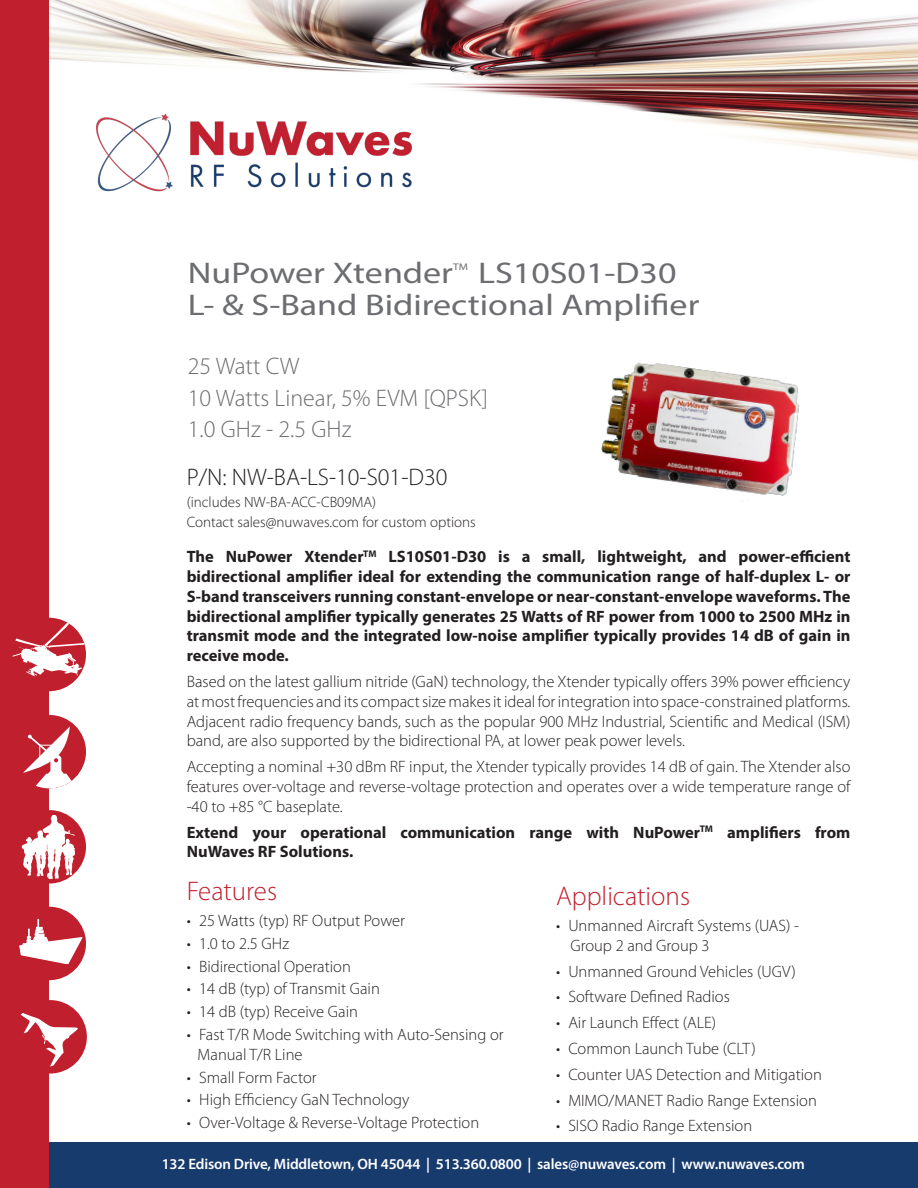
<style>
.page{position:relative;width:918px;height:1188px;background:#fff}
.page>*{position:absolute;margin:0;border:0;box-sizing:border-box;transform-origin:0 0}
.P_N_number{font:30px/31.5px "Myriad Pro";color:#6c6d70;scale:1.2 1}
.sub_heads{font:300 27px "Myriad Pro";color:#c0202e}
.product_name{font:300 24px/31.5px "Myriad Pro";color:#6c6d70}
.P_N_number-2{font:300 24px "Myriad Pro";color:#231f20}
.body_copy{font:300 16.5px/19.8px "Myriad Pro";color:#231f20;text-align:justify}
.body_heads{font:700 16.5px/19.8px "Myriad Pro";color:#231f20;text-align:justify}
.body_copy-2{font:700 16.5px/19.8px "Myriad Pro";color:#231f20}
.t1{font:600 15px "Myriad Pro";letter-spacing:-.01em;color:#fff}
.P_N_number-3{font:300 15px "Myriad Pro";color:#231f20}
.P_N_number-4{font:9.6px "Myriad Pro";color:#6c6d70;scale:1.2 1}
</style>
<div class="page">
<img style="left:49px;top:0;width:869px;height:160px">
<div style="left:37px;top:1143px;width:881px;height:45px;background:#183b6e"></div>
<div style="left:0;top:0;width:49px;height:1188px;background:#c0202e"></div>
<div style="left:13px;top:618px;width:73px;height:73px;background:#c0202e;border-radius:50%"></div>
<svg style="left:13px;top:621px;width:73px;height:55px"></svg>
<div style="left:13px;top:715px;width:73px;height:73px;background:#c0202e;border-radius:50%"></div>
<svg style="left:23px;top:726px;width:50px;height:62px"></svg>
<div style="left:13px;top:810px;width:73px;height:74px;background:#c0202e;border-radius:50%"></div>
<svg style="left:22px;top:815px;width:53px;height:64px"></svg>
<div style="left:13px;top:907px;width:73px;height:73px;background:#c0202e;border-radius:50%"></div>
<svg style="left:19px;top:919px;width:64px;height:45px"></svg>
<div style="left:13px;top:1000px;width:74px;height:74px;background:#c0202e;border-radius:50%"></div>
<svg style="left:20px;top:1013px;width:58px;height:54px"></svg>
<img style="left:601px;top:363px;width:199px;height:139px">
<img style="left:96px;top:114px;width:322px;height:78px">
<p class="P_N_number" style="left:188px;top:257px;width:223px">NuPower Xtender</p>
<p class="P_N_number-4" style="left:453px;top:261px;width:14px">TM</p>
<p class="P_N_number" style="left:188px;top:257px;width:428px;text-indent:290px">LS10S01-D30<br>L- &amp; S-Band Bidirectional Amplifier</p>
<p class="product_name" style="left:188px;top:350px;width:302px">25 Watt CW<br>10 Watts Linear, 5% EVM [QPSK]</p>
<p class="product_name" style="left:188px;top:413px;width:165px">1.0 GHz - 2.5 GHz</p>
<p class="P_N_number-2" style="left:187px;top:463px;width:262px">P/N: NW-BA-LS-10-S01-D30</p>
<p class="P_N_number-3" style="left:187px;top:493px;width:191px">(includes NW-BA-ACC-CB09MA)</p>
<p class="P_N_number-3" style="left:187px;top:513px;width:291px">Contact sales@nuwaves.com for custom options</p>
<p class="body_heads" style="left:187px;top:546px;width:665px">The NuPower Xtender<sup>TM</sup> LS10S01-D30 is a small, lightweight, and power-efficient bidirectional amplifier ideal for extending the communication range of half-duplex L- or S-band transceivers running constant-envelope or near-constant-envelope waveforms. The bidirectional amplifier typically generates 25 Watts of RF power from 1000 to 2500 MHz in transmit mode and the integrated low-noise amplifier typically provides 14 dB of gain in receive mode.</p>
<p class="body_copy" style="left:187px;top:671px;width:665px">Based on the latest gallium nitride (GaN) technology, the Xtender typically offers 39% power efficiency at most frequencies and its compact size makes it ideal for integration into space-constrained platforms.<br>Adjacent radio frequency bands, such as the popular 900 MHz Industrial, Scientific and Medical (ISM) band, are also supported by the bidirectional PA, at lower peak power levels.</p>
<p class="body_copy" style="left:187px;top:757px;width:665px">Accepting a nominal +30 dBm RF input, the Xtender typically provides 14 dB of gain. The Xtender also features over-voltage and reverse-voltage protection and operates over a wide temperature range of -40 to +85 °C baseplate.</p>
<p class="body_copy-2" style="left:187px;top:822px;width:665px">Extend your operational communication range with NuPower<sup>TM</sup> amplifiers from<br>NuWaves RF Solutions.</p>
<p class="sub_heads" style="left:187px;top:875px;width:92px">Features</p>
<p class="body_copy" style="left:187px;top:910px;width:220px">• 25 Watts (typ) RF Output Power</p>
<p class="body_copy" style="left:187px;top:933px;width:104px">• 1.0 to 2.5 GHz</p>
<p class="body_copy" style="left:187px;top:956px;width:166px">• Bidirectional Operation</p>
<p class="body_copy" style="left:187px;top:979px;width:195px">• 14 dB (typ) of Transmit Gain</p>
<p class="body_copy" style="left:187px;top:1002px;width:173px">• 14 dB (typ) Receive Gain</p>
<p class="body_copy" style="left:198px;top:1024px;width:308px;text-indent:-11px">• Fast T/R Mode Switching with Auto-Sensing or<br>Manual T/R Line</p>
<p class="body_copy" style="left:187px;top:1067px;width:132px">• Small Form Factor</p>
<p class="body_copy" style="left:187px;top:1090px;width:224px">• High Efficiency GaN Technology</p>
<p class="body_copy" style="left:187px;top:1113px;width:294px">• Over-Voltage &amp; Reverse-Voltage Protection</p>
<p class="sub_heads" style="left:556px;top:880px;width:136px">Applications</p>
<p class="body_copy" style="left:570px;top:915px;width:230px;text-indent:-14px">• Unmanned Aircraft Systems (UAS) -<br>Group 2 and Group 3</p>
<p class="body_copy" style="left:556px;top:961px;width:241px">• Unmanned Ground Vehicles (UGV)</p>
<p class="body_copy" style="left:556px;top:987px;width:175px">• Software Defined Radios</p>
<p class="body_copy" style="left:556px;top:1013px;width:162px">• Air Launch Effect (ALE)</p>
<p class="body_copy" style="left:556px;top:1038px;width:201px">• Common Launch Tube (CLT)</p>
<p class="body_copy" style="left:556px;top:1064px;width:267px">• Counter UAS Detection and Mitigation</p>
<p class="body_copy" style="left:556px;top:1090px;width:262px">• MIMO/MANET Radio Range Extension</p>
<p class="body_copy" style="left:556px;top:1116px;width:198px">• SISO Radio Range Extension</p>
<p class="t1" style="left:162px;top:1155px;width:645px">132 Edison Drive, Middletown, OH 45044 | 513.360.0800 | sales@nuwaves.com | www.nuwaves.com</p>
</div>
